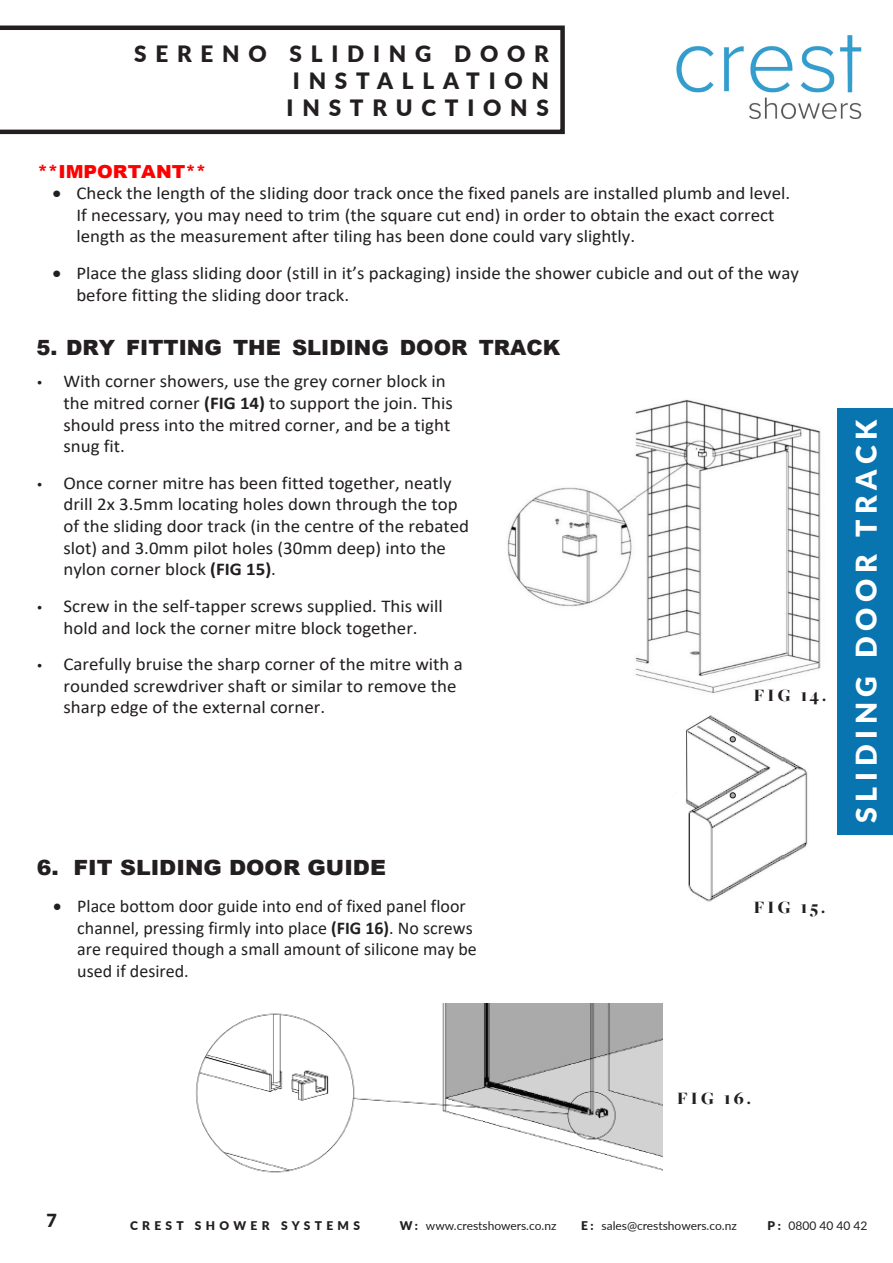
<style>
.page{position:relative;width:893px;height:1263px;background:#fff}
.page>*{position:absolute;margin:0;border:0;box-sizing:border-box;transform-origin:0 0}
.t1{font:900 28.5px "Lato";letter-spacing:.2em;color:#fff}
.t2{font:900 22.5px/27px "Lato";letter-spacing:.39em;color:#231f20;text-align:justify}
.t3{font:900 21px "Arial";color:#231f20}
.t4{font:900 21px "Arial";color:#231f20;scale:1.05 1}
.t5{font:18px/21.6px "Calibri";color:#231f20;scale:1.05 1}
.t6{font:18px/21.6px "Calibri";color:#231f20}
.t7{font:900 18px "Freight Big Pro";letter-spacing:.18em;color:#231f20}
.t8{font:900 18px "Arial";color:#f00;scale:1.05 1}
.t9{font:18px "Symbol";color:#231f20;scale:1.05 1}
.t10{font:900 18px "Lato";color:#231f20}
.t11{font:12px "Lato";color:#231f20}
.t12{font:900 12px "Lato";letter-spacing:.36em;color:#231f20}
.s1{font-family:"Proxima Nova";font-weight:300}
.s2{font-weight:700}
.s3{font-weight:900}
</style>
<div class="page">
<img style="left:676px;top:35px;width:186px;height:84px">
<svg style="left:0;top:26px;width:565px;height:108px"></svg>
<div style="left:838px;top:408px;width:55px;height:426px;background:#0975b0"></div>
<img style="left:507px;top:399px;width:314px;height:295px">
<img style="left:685px;top:715px;width:123px;height:187px">
<img style="left:195px;top:1003px;width:467px;height:170px">
<p class="t2" style="left:287px;top:39px;width:264px;text-indent:-153px">SERENO SLIDING DOOR INSTALLATION INSTRUCTIONS</p>
<p class="t8" style="left:37px;top:159px;width:163px">**IMPORTANT**</p>
<p class="t9" style="left:52px;top:181px;width:10px">•</p>
<p class="t9" style="left:52px;top:261px;width:10px">•</p>
<p class="t5" style="left:76px;top:182px;width:681px">Check the length of the sliding door track once the fixed panels are installed plumb and level.<br>If necessary, you may need to trim (the square cut end) in order to obtain the exact correct length as the measurement after tiling has been done could vary slightly.</p>
<p class="t5" style="left:76px;top:262px;width:690px">Place the glass sliding door (still in it’s packaging) inside the shower cubicle and out of the way before fitting the sliding door track.</p>
<p class="t3" style="left:37px;top:333px;width:525px">5. DRY FITTING THE SLIDING DOOR TRACK</p>
<p class="t5" style="left:63px;top:370px;width:372px;text-indent:-27px"><span class="s1">•</span> With corner showers, use the grey corner block in the mitred corner <span class="s2">(FIG 14)</span> to support the join. This should press into the mitred corner, and be a tight snug fit.</p>
<p class="t5" style="left:63px;top:472px;width:388px;text-indent:-27px"><span class="s1">•</span> Once corner mitre has been fitted together, neatly drill 2x 3.5mm locating holes down through the top of the sliding door track (in the centre of the rebated slot) and 3.0mm pilot holes (30mm deep) into the nylon corner block <span class="s2">(FIG 15)</span>.</p>
<p class="t5" style="left:36px;top:595px;width:389px;text-align:center"><span class="s1">•</span> Screw in the self-tapper screws supplied. This will hold and lock the corner mitre block together.</p>
<p class="t5" style="left:63px;top:653px;width:382px;text-indent:-27px"><span class="s1">•</span> Carefully bruise the sharp corner of the mitre with a rounded screwdriver shaft or similar to remove the sharp edge of the external corner.</p>
<p class="t4" style="left:37px;top:852px;width:334px">6. FIT SLIDING DOOR GUIDE</p>
<p class="t6" style="left:77px;top:895px;width:401px;text-indent:-24px">• Place bottom door guide into end of fixed panel floor channel, pressing firmly into place <span class="s2">(FIG 16)</span>. No screws are required though a small amount of silicone may be used if desired.</p>
<p class="t7" style="left:754px;top:683px;width:74px">FIG 14.</p>
<p class="t7" style="left:754px;top:895px;width:73px">FIG 15.</p>
<h1 class="t1" style="left:845px;top:823px;width:405px;rotate:-90deg">SLIDING DOOR TRACK</h1>
<p class="t7" style="left:677px;top:1087px;width:75px">FIG 16.</p>
<p class="t10" style="left:47px;top:1207px;width:12px">7</p>
<p class="t12" style="left:130px;top:1216px;width:232px">CREST SHOWER SYSTEMS</p>
<p class="t11" style="left:400px;top:1217px;width:158px"><span class="s3">W :</span> www.crestshowers.co.nz</p>
<p class="t11" style="left:581px;top:1217px;width:157px"><span class="s3">E :</span> sales@crestshowers.co.nz</p>
<p class="t11" style="left:767px;top:1217px;width:101px"><span class="s3">P :</span> 0800 40 40 42</p>
</div>
